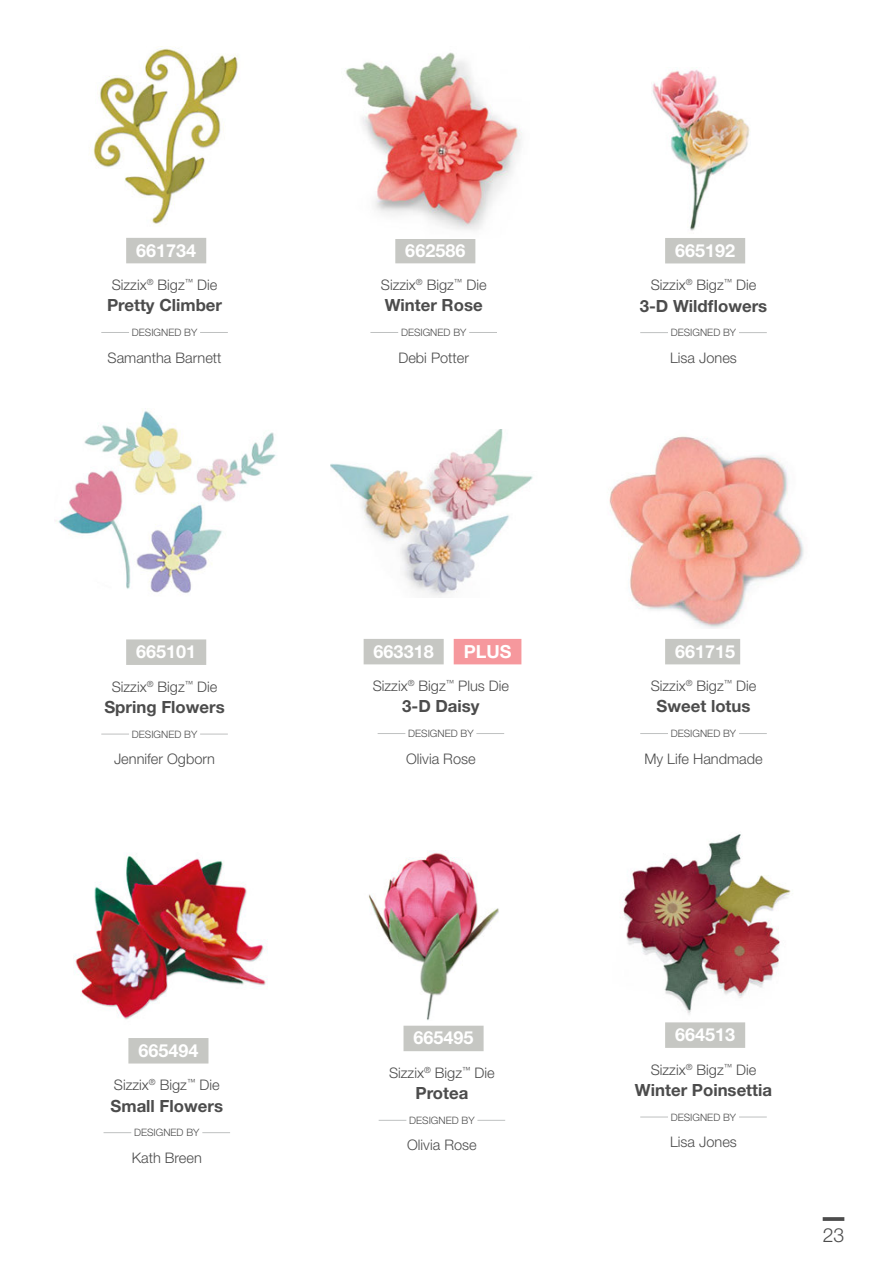
<style>
.page{position:relative;width:893px;height:1263px;background:#fff}
.page>*{position:absolute;margin:0;border:0;box-sizing:border-box;transform-origin:0 0}
.t1{font:300 19.5px "Helvetica Neue LT Std";color:#4c4c4c}
.SKU{font:700 18px "Helvetica Neue LT Std";color:#fff}
.Product_Info{font:700 16.8px "Helvetica Neue LT Std";color:#4c4c4c}
.Product_Info-2{font:300 14.55px "Helvetica Neue LT Std";color:#4c4c4c}
.Product_Info-3{font:300 10.2px "Helvetica Neue LT Std";color:#4c4c4c}
</style>
<div class="page">
<svg style="left:823px;top:1217px;width:21px;height:4px"></svg>
<div style="left:126px;top:639px;width:80px;height:26px;background:#c6c7c3"></div>
<svg style="left:101px;top:734px;width:28px;height:1px"></svg>
<svg style="left:200px;top:734px;width:28px;height:1px"></svg>
<img style="left:54px;top:411px;width:223px;height:182px">
<div style="left:665px;top:238px;width:80px;height:25px;background:#c6c7c3"></div>
<svg style="left:640px;top:332px;width:28px;height:1px"></svg>
<svg style="left:739px;top:332px;width:28px;height:1px"></svg>
<img style="left:652px;top:69px;width:98px;height:162px">
<img style="left:93px;top:46px;width:146px;height:179px">
<div style="left:126px;top:238px;width:80px;height:25px;background:#c6c7c3"></div>
<svg style="left:101px;top:332px;width:28px;height:1px"></svg>
<svg style="left:200px;top:332px;width:28px;height:1px"></svg>
<div style="left:395px;top:238px;width:80px;height:25px;background:#c6c7c3"></div>
<svg style="left:370px;top:332px;width:28px;height:1px"></svg>
<svg style="left:469px;top:332px;width:28px;height:1px"></svg>
<img style="left:345px;top:52px;width:177px;height:178px">
<div style="left:665px;top:639px;width:75px;height:25px;background:#c6c7c3"></div>
<svg style="left:640px;top:733px;width:28px;height:1px"></svg>
<svg style="left:739px;top:733px;width:28px;height:1px"></svg>
<img style="left:609px;top:436px;width:195px;height:192px">
<div style="left:364px;top:639px;width:80px;height:25px;background:#c6c7c3"></div>
<div style="left:454px;top:639px;width:67px;height:25px;background:#f6989d"></div>
<svg style="left:378px;top:733px;width:27px;height:1px"></svg>
<svg style="left:476px;top:733px;width:28px;height:1px"></svg>
<img style="left:330px;top:429px;width:203px;height:169px">
<div style="left:128px;top:1038px;width:80px;height:25px;background:#c6c7c3"></div>
<svg style="left:104px;top:1132px;width:27px;height:1px"></svg>
<svg style="left:202px;top:1132px;width:28px;height:1px"></svg>
<img style="left:74px;top:855px;width:194px;height:165px">
<div style="left:403px;top:1026px;width:81px;height:25px;background:#c6c7c3"></div>
<svg style="left:379px;top:1120px;width:27px;height:1px"></svg>
<svg style="left:477px;top:1120px;width:28px;height:1px"></svg>
<img style="left:369px;top:851px;width:130px;height:169px">
<div style="left:665px;top:1022px;width:80px;height:26px;background:#c6c7c3"></div>
<svg style="left:640px;top:1117px;width:28px;height:1px"></svg>
<svg style="left:739px;top:1117px;width:28px;height:1px"></svg>
<img style="left:622px;top:834px;width:169px;height:181px">
<p class="SKU" style="left:136px;top:239px;width:62px">661734</p>
<p class="Product_Info-2" style="left:112px;top:276px;width:107px">Sizzix<sup>®</sup> Bigz<sup>™</sup> Die</p>
<p class="Product_Info" style="left:107px;top:295px;width:117px">Pretty Climber</p>
<p class="Product_Info-3" style="left:132px;top:326px;width:67px">DESIGNED BY</p>
<p class="Product_Info-2" style="left:108px;top:349px;width:115px">Samantha Barnett</p>
<p class="SKU" style="left:136px;top:641px;width:62px">665101</p>
<p class="Product_Info-2" style="left:112px;top:678px;width:107px">Sizzix<sup>®</sup> Bigz<sup>™</sup> Die</p>
<p class="Product_Info" style="left:104px;top:697px;width:122px">Spring Flowers</p>
<p class="Product_Info-3" style="left:132px;top:728px;width:67px">DESIGNED BY</p>
<p class="Product_Info-2" style="left:114px;top:750px;width:103px">Jennifer Ogborn</p>
<p class="SKU" style="left:138px;top:1039px;width:62px">665494</p>
<p class="Product_Info-2" style="left:114px;top:1076px;width:107px">Sizzix<sup>®</sup> Bigz<sup>™</sup> Die</p>
<p class="Product_Info" style="left:111px;top:1095px;width:114px">Small Flowers</p>
<p class="Product_Info-3" style="left:134px;top:1126px;width:67px">DESIGNED BY</p>
<p class="Product_Info-2" style="left:132px;top:1149px;width:72px">Kath Breen</p>
<p class="SKU" style="left:405px;top:239px;width:62px">662586</p>
<p class="Product_Info-2" style="left:381px;top:276px;width:107px">Sizzix<sup>®</sup> Bigz<sup>™</sup> Die</p>
<p class="Product_Info" style="left:385px;top:295px;width:99px">Winter Rose</p>
<p class="Product_Info-3" style="left:401px;top:326px;width:67px">DESIGNED BY</p>
<p class="Product_Info-2" style="left:398px;top:349px;width:72px">Debi Potter</p>
<p class="SKU" style="left:374px;top:640px;width:62px">663318</p>
<p class="SKU" style="left:464px;top:640px;width:49px">PLUS</p>
<p class="Product_Info-2" style="left:373px;top:677px;width:138px">Sizzix<sup>®</sup> Bigz<sup>™</sup> Plus Die</p>
<p class="Product_Info" style="left:402px;top:696px;width:79px">3-D Daisy</p>
<p class="Product_Info-3" style="left:408px;top:727px;width:67px">DESIGNED BY</p>
<p class="Product_Info-2" style="left:406px;top:750px;width:71px">Olivia Rose</p>
<p class="SKU" style="left:413px;top:1027px;width:62px">665495</p>
<p class="Product_Info-2" style="left:389px;top:1064px;width:107px">Sizzix<sup>®</sup> Bigz<sup>™</sup> Die</p>
<p class="Product_Info" style="left:415px;top:1083px;width:54px">Protea</p>
<p class="Product_Info-3" style="left:409px;top:1114px;width:67px">DESIGNED BY</p>
<p class="Product_Info-2" style="left:407px;top:1136px;width:71px">Olivia Rose</p>
<p class="SKU" style="left:675px;top:239px;width:62px">665192</p>
<p class="Product_Info-2" style="left:651px;top:276px;width:107px">Sizzix<sup>®</sup> Bigz<sup>™</sup> Die</p>
<p class="Product_Info" style="left:640px;top:295px;width:129px">3-D Wildflowers</p>
<p class="Product_Info-3" style="left:671px;top:326px;width:67px">DESIGNED BY</p>
<p class="Product_Info-2" style="left:670px;top:349px;width:68px">Lisa Jones</p>
<p class="SKU" style="left:675px;top:640px;width:62px">661715</p>
<p class="Product_Info-2" style="left:651px;top:677px;width:107px">Sizzix<sup>®</sup> Bigz<sup>™</sup> Die</p>
<p class="Product_Info" style="left:657px;top:696px;width:95px">Sweet lotus</p>
<p class="Product_Info-3" style="left:671px;top:727px;width:67px">DESIGNED BY</p>
<p class="Product_Info-2" style="left:644px;top:750px;width:120px">My Life Handmade</p>
<p class="SKU" style="left:675px;top:1023px;width:62px">664513</p>
<p class="Product_Info-2" style="left:651px;top:1060px;width:107px">Sizzix<sup>®</sup> Bigz<sup>™</sup> Die</p>
<p class="Product_Info" style="left:635px;top:1079px;width:139px">Winter Poinsettia</p>
<p class="Product_Info-3" style="left:671px;top:1111px;width:67px">DESIGNED BY</p>
<p class="Product_Info-2" style="left:670px;top:1133px;width:68px">Lisa Jones</p>
<h1 class="t1" style="left:823px;top:1223px;width:23px">23</h1>
</div>
